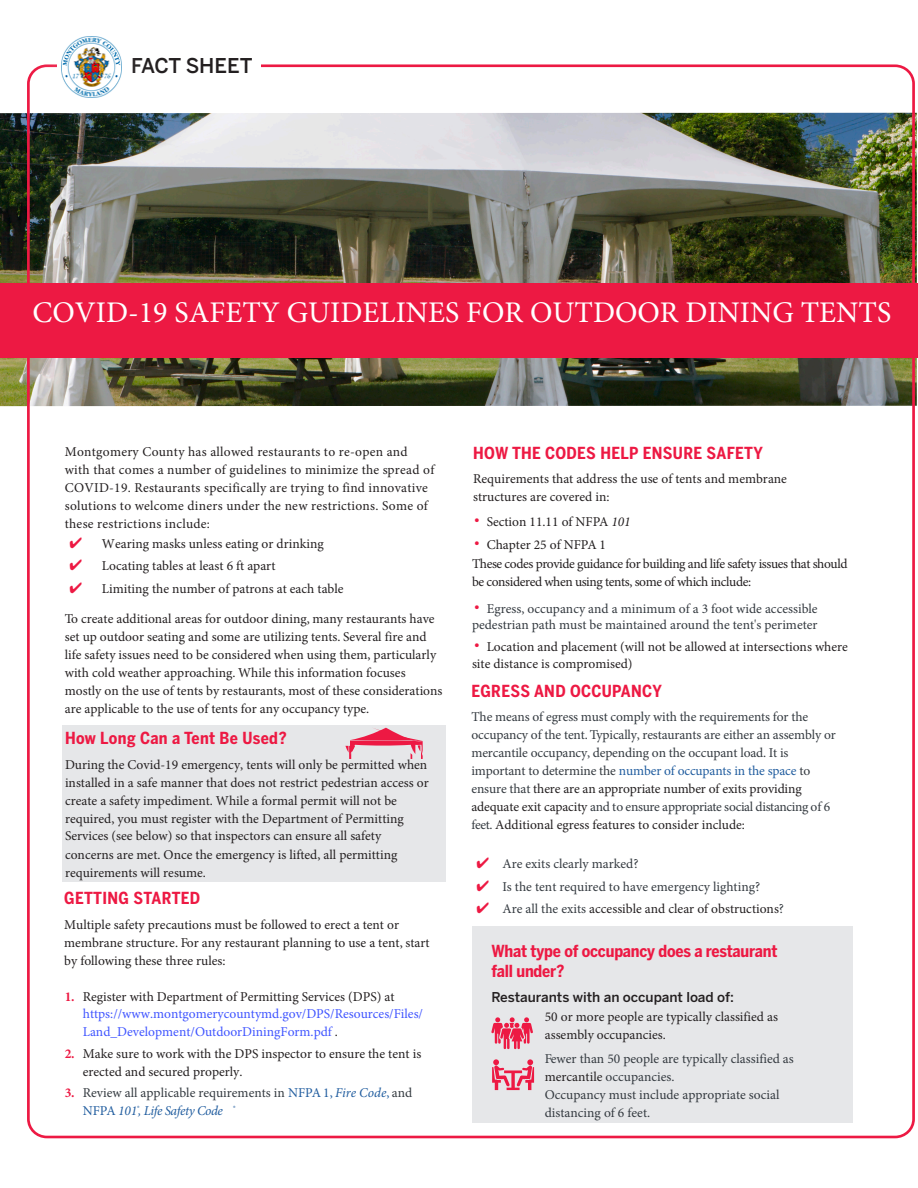
<style>
.page{position:relative;width:918px;height:1188px;background:#fff}
.page>*{position:absolute;margin:0;border:0;box-sizing:border-box;transform-origin:0 0}
.Headline{font:30px "Minion Pro";color:#fff}
.Headline-2{font:500 20.25px "Benton Sans";color:#231f20}
.Body_Copy{font:700 16.5px "Benton Sans Condensed";letter-spacing:.02em;color:#ed1943}
.Body_Copy-2{font:700 16.5px/19.5px "Benton Sans Condensed";letter-spacing:-.01em;color:#ed1943}
.Body_Copy-3{font:13.5px/18px "Minion Pro";color:#231f20}
.Body_Copy-4{font:13.5px/18px "Minion Pro";color:#343a40}
.Body_Copy-5{font:13.5px/18px "Minion Pro";letter-spacing:.02em;color:#231f20}
.t1{font:13.5px/17.9px "Minion Pro";color:#4055ff}
.Body_Copy-6{font:13.5px/18.8px "Minion Pro";letter-spacing:-.03em;color:#231f20}
.Body_Copy-7{font:500 13.5px "Benton Sans";color:#231f20}
.s1{color:#ed1943}
.s2{font-weight:700;color:#ed1943}
.s3{color:#231f20}
.s4{color:#215d9f}
.s5{font-style:italic;color:#215d9f}
.s6{font-family:"Benton Sans";font-weight:300;font-size:16.5px;color:#ed1943}
.s7{font-style:italic}
.s8{color:#343a40}
</style>
<div class="page">
<img style="left:0;top:113px;width:917px;height:293px">
<div style="left:0;top:284px;width:918px;height:74px;background:#ed1943"></div>
<div style="left:472px;top:926px;width:381px;height:197px;background:#e6e7e9"></div>
<div style="left:63px;top:726px;width:383px;height:156px;background:#e6e7e9"></div>
<svg style="left:345px;top:727px;width:78px;height:32px"></svg>
<svg style="left:491px;top:1017px;width:42px;height:32px"></svg>
<svg style="left:492px;top:1059px;width:42px;height:31px"></svg>
<div style="left:25px;top:0;width:128px;height:130px;background:#fff;opacity:.75"></div>
<img style="left:61px;top:37px;width:61px;height:61px">
<p class="Headline-2" style="left:131px;top:53px;width:123px">FACT SHEET</p>
<p class="Headline" style="left:33px;top:292px;width:860px">COVID-19 SAFETY GUIDELINES FOR OUTDOOR DINING TENTS</p>
<p class="Body_Copy-5" style="left:65px;top:443px;width:371px">Montgomery County has allowed restaurants to re-open and with that comes a number of guidelines to minimize the spread of COVID-19. Restaurants specifically are trying to find innovative solutions to welcome diners under the new restrictions. Some of these restrictions include:</p>
<p class="Body_Copy-3" style="left:69px;top:535px;width:256px"><span class="s1">✔</span> Wearing masks unless eating or drinking</p>
<p class="Body_Copy-3" style="left:69px;top:557px;width:207px"><span class="s1">✔</span> Locating tables at least 6 ft apart</p>
<p class="Body_Copy-3" style="left:69px;top:580px;width:276px"><span class="s1">✔</span> Limiting the number of patrons at each table</p>
<p class="Body_Copy-3" style="left:65px;top:610px;width:379px">To create additional areas for outdoor dining, many restaurants have set up outdoor seating and some are utilizing tents. Several fire and life safety issues need to be considered when using them, particularly with cold weather approaching. While this information focuses mostly on the use of tents by restaurants, most of these considerations are applicable to the use of tents for any occupancy type.</p>
<p class="Body_Copy" style="left:65px;top:728px;width:223px">How Long Can a Tent Be Used?</p>
<p class="Body_Copy-3" style="left:65px;top:755px;width:365px">During the Covid-19 emergency, tents will only be permitted when installed in a safe manner that does not restrict pedestrian access or create a safety impediment. While a formal permit will not be required, you must register with the Department of Permitting Services (see below) so that inspectors can ensure all safety concerns are met. Once the emergency is lifted, all permitting requirements will resume.</p>
<p class="Body_Copy" style="left:64px;top:888px;width:138px">GETTING STARTED</p>
<p class="Body_Copy-3" style="left:64px;top:915px;width:367px">Multiple safety precautions must be followed to erect a tent or membrane structure. For any restaurant planning to use a tent, start by following these three rules:</p>
<p class="t1" style="left:83px;top:987px;width:342px;text-indent:-18px"><span class="s2">1.</span> <span class="s3">Register with Department of Permitting Services (DPS) at </span>https://www.montgomerycountymd.gov/DPS/Resources/Files/<br>Land_Development/OutdoorDiningForm.pdf <span class="s3">.</span></p>
<p class="Body_Copy-3" style="left:83px;top:1045px;width:340px;text-indent:-18px"><span class="s2">2.</span> Make sure to work with the DPS inspector to ensure the tent is erected and secured properly.</p>
<p class="Body_Copy-4" style="left:83px;top:1084px;width:331px;text-indent:-18px"><span class="s2">3.</span> Review all applicable requirements in <span class="s4">NFPA 1,</span> <span class="s5">Fire Code</span><span class="s4">,</span> and<br><span class="s4">NFPA</span> <span class="s5">101</span><sup>®</sup><span class="s5">, Life Safety Code</span> <sup>®</sup></p>
<p class="Body_Copy" style="left:473px;top:443px;width:291px">HOW THE CODES HELP ENSURE SAFETY</p>
<p class="Body_Copy-3" style="left:473px;top:470px;width:315px">Requirements that address the use of tents and membrane structures are covered in:</p>
<p class="Body_Copy-3" style="left:473px;top:513px;width:159px"><span class="s6">•</span> Section 11.11 of NFPA <span class="s7">101</span></p>
<p class="Body_Copy-6" style="left:472px;top:535px;width:377px"><span class="s6">•</span> Chapter 25 of NFPA 1<br>These codes provide guidance for building and life safety issues that should be considered when using tents, some of which include:</p>
<p class="Body_Copy-4" style="left:472px;top:601px;width:347px;line-height:15.9px"><span class="s6">•</span> Egress, occupancy and a minimum of a 3 foot wide accessible pedestrian path must be maintained around the tent's perimeter</p>
<p class="Body_Copy-3" style="left:472px;top:639px;width:377px;line-height:16.8px"><span class="s6">•</span> Location and placement (will not be allowed at intersections where site distance is compromised)</p>
<p class="Body_Copy" style="left:471px;top:680px;width:192px">EGRESS AND OCCUPANCY</p>
<p class="Body_Copy-4" style="left:471px;top:708px;width:366px">The means of egress must comply with the requirements for the occupancy of the tent. Typically, restaurants are either an assembly or mercantile occupancy, depending on the occupant load. It is important to determine the <span class="s4">number of occupants in the space</span> to ensure that <span class="s3">there are an appropriate number of exits providing adequate exit capacity</span> and to ensure appropriate social distancing of 6 feet. <span class="s3">Additional egress features to consider include:</span></p>
<p class="Body_Copy-4" style="left:476px;top:855px;width:164px"><span class="s1">✔</span> Are exits clearly marked?</p>
<p class="Body_Copy-4" style="left:476px;top:878px;width:285px"><span class="s1">✔</span> Is the tent required to have emergency lighting?</p>
<p class="Body_Copy-3" style="left:476px;top:900px;width:309px"><span class="s1">✔</span> <span class="s8">Are all the exits</span> accessible and clear of obstructions<span class="s8">?</span></p>
<p class="Body_Copy-2" style="left:491px;top:942px;width:288px">What type of occupancy does a restaurant fall under?</p>
<p class="Body_Copy-7" style="left:491px;top:988px;width:244px">Restaurants with an occupant load of:</p>
<p class="Body_Copy-3" style="left:545px;top:1007px;width:235px">50 or more people are typically classified as assembly occupancies.</p>
<p class="Body_Copy-4" style="left:545px;top:1050px;width:251px">Fewer than 50 people are typically classified as <span class="s3">mercantile</span> occupancies.<br>Occupancy must include appropriate social distancing of 6 feet.</p>
</div>
